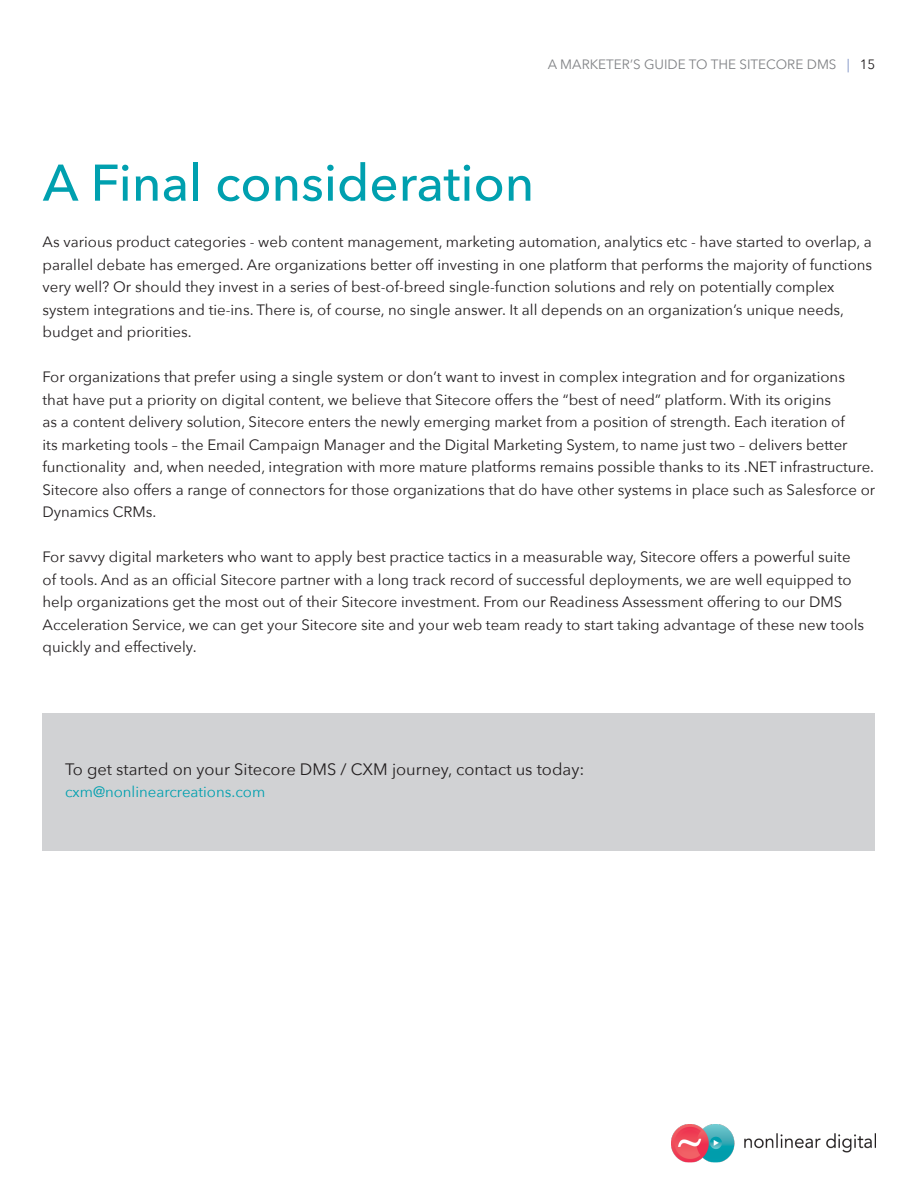
<style>
.page{position:relative;width:918px;height:1188px;background:#fff}
.page>*{position:absolute;margin:0;border:0;box-sizing:border-box;transform-origin:0 0}
.t1{font:500 51px "Avenir Next";color:#00a0af}
.t2{font:16.5px "Avenir Next";color:#231f20}
.t3{font:15px/22.5px "Avenir Next";color:#231f20}
.t4{font:15px "Avenir Next";color:#00a0af}
.t5{font:13.5px "Avenir Next";color:#808285}
.s1{color:#798dc2}
.s2{color:#231f20}
</style>
<div class="page">
<img style="left:672px;top:1125px;width:204px;height:38px">
<div style="left:43px;top:713px;width:832px;height:138px;background:#d1d2d4"></div>
<p class="t5" style="left:548px;top:56px;width:125px">A Marketer’s Guide</p>
<p class="t5" style="left:689px;top:56px;width:80px">to the Siteco</p>
<p class="t5" style="left:787px;top:56px;width:90px">re DMS <span class="s1">|</span> <span class="s2">15</span></p>
<h1 class="t1" style="left:43px;top:152px;width:493px">A Final consideration</h1>
<p class="t3" style="left:43px;top:231px;width:831px">As various product categories - web content management, marketing automation, analytics etc - have started to overlap, a parallel debate has emerged. Are organizations better off investing in one platform that performs the majority of functions very well? Or should they invest in a series of best-of-breed single-function solutions and rely on potentially complex system integrations and tie-ins. There is, of course, no single answer. It all depends on an organization’s unique needs, budget and priorities.</p>
<p class="t3" style="left:43px;top:366px;width:834px">For organizations that prefer using a single system or don’t want to invest in complex integration and for organizations<br>that have put a priority on digital content, we believe that Sitecore offers the “best of need” platform. With its origins<br>as a content delivery solution, Sitecore enters the newly emerging market from a position of strength. Each iteration of<br>its marketing tools – the Email Campaign Manager and the Digital Marketing System, to name just two – delivers better functionality and, when needed, integration with more mature platforms remains possible thanks to its .NET infrastructure.<br>Sitecore also offers a range of connectors for those organizations that do have other systems in place such as Salesforce or Dynamics CRMs.</p>
<p class="t3" style="left:43px;top:546px;width:823px">For savvy digital marketers who want to apply best practice tactics in a measurable way, Sitecore offers a powerful suite of tools. And as an official Sitecore partner with a long track record of successful deployments, we are well equipped to help organizations get the most out of their Sitecore investment. From our Readiness Assessment offering to our DMS Acceleration Service, we can get your Sitecore site and your web team ready to start taking advantage of these new tools quickly and effectively.</p>
<p class="t2" style="left:65px;top:759px;width:521px">To get started on your Sitecore DMS / CXM journey, contact us today:</p>
<p class="t4" style="left:65px;top:783px;width:202px">cxm@nonlinearcreations.com</p>
</div>
